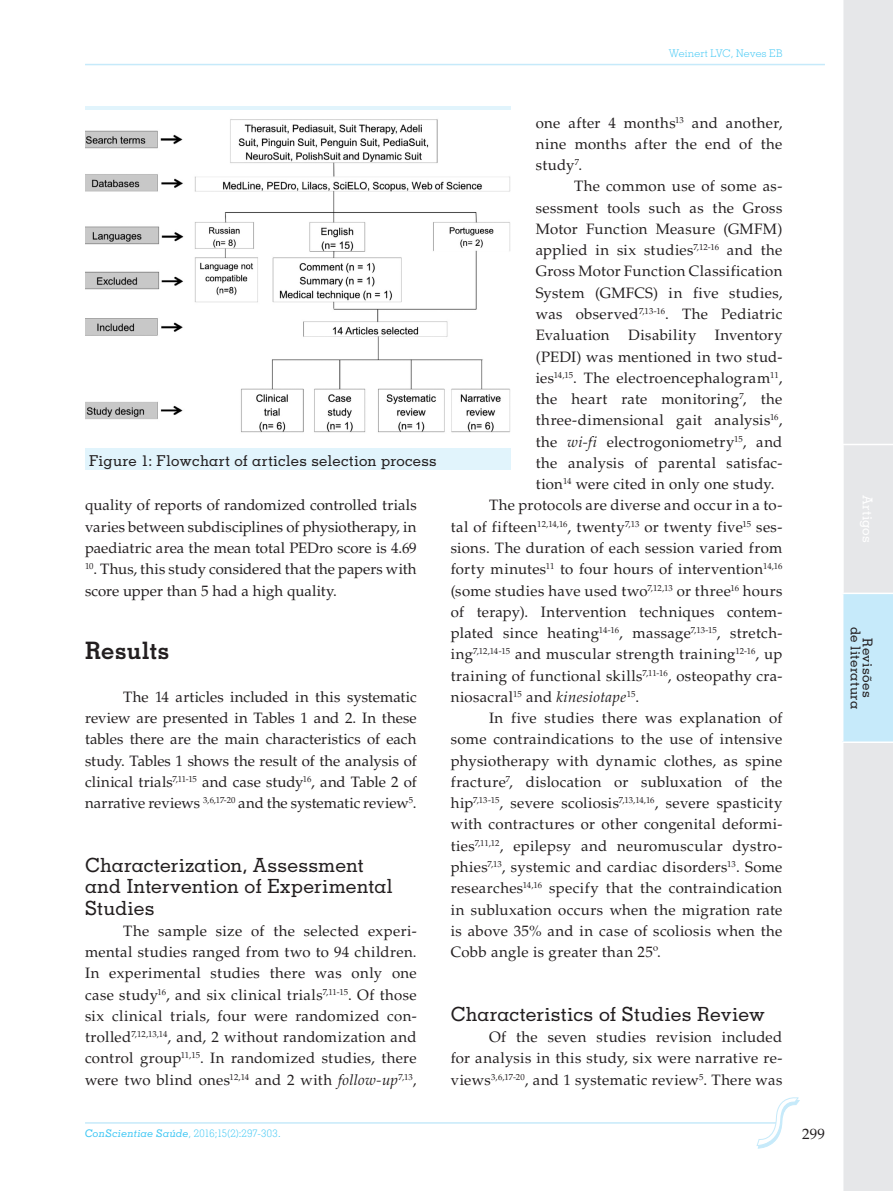
<style>
.page{position:relative;width:893px;height:1191px;background:#fff}
.page>*{position:absolute;margin:0;border:0;box-sizing:border-box;transform-origin:0 0}
.CS_Subtitulo{font:700 24px "Memphis LT Std";letter-spacing:.005em;color:#231f20}
.CS_Subtitulo_2{font:500 19.5px/21.3px "Memphis LT Std";color:#231f20}
.CS_Normal{font:15px/21.3px "Palatino LT Std";letter-spacing:.015em;color:#231f20;text-align:justify}
.CS_Tabela_-_titulo{font:500 15px "Memphis LT Std";letter-spacing:.01em;color:#231f20}
.t1{font:500 13.5px/12px "Memphis LT Std";letter-spacing:.015em;color:#231f20;text-align:center}
.t2{font:500 13.5px "Memphis LT Std";letter-spacing:.02em;color:#fff}
.CS_z_Infs_Pags{font:300 10.5px "Memphis LT Std";letter-spacing:.025em;color:#40c7f4}
.CS_z_Infs_Pags-2{font:300 10.5px "Memphis LT Std";letter-spacing:.005em;color:#40c7f4}
.s1{font-style:italic}
.s2{font-weight:500;font-style:italic}
</style>
<div class="page">
<hr style="left:85px;top:64px;width:740px;height:1px;background:#c6eafa">
<hr style="left:85px;top:1122px;width:693px;height:1px;background:#c6eafa">
<svg style="left:757px;top:1097px;width:42px;height:51px"></svg>
<div style="left:843px;top:0;width:50px;height:1191px;background:#e6e7e9"></div>
<div style="left:843px;top:593px;width:50px;height:149px;background:#c6eafa"></div>
<hr style="left:842px;top:444px;width:51px;height:1px;background:#fff">
<hr style="left:842px;top:592px;width:51px;height:2px;background:#fff">
<hr style="left:842px;top:741px;width:51px;height:2px;background:#fff">
<div style="left:85px;top:106px;width:425px;height:364px;background:#e1f4fc"></div>
<img style="left:85px;top:111px;width:425px;height:337px">
<p class="CS_z_Infs_Pags-2" style="left:669px;top:47px;width:115px">Weinert LVC, Neves EB</p>
<p class="CS_Tabela_-_titulo" style="left:89px;top:451px;width:349px">Figure 1: Flowchart of articles selection process</p>
<p class="CS_Normal" style="left:85px;top:495px;width:333px">quality of reports of randomized controlled trials varies between subdisciplines of physiotherapy, in paediatric area the mean total PEDro score is 4.69</p>
<p class="CS_Normal" style="left:85px;top:559px;width:333px"><sup>10</sup>. Thus, this study considered that the papers with score upper than 5 had a high quality.</p>
<p class="CS_Subtitulo" style="left:85px;top:635px;width:86px">Results</p>
<p class="CS_Normal" style="left:85px;top:686px;width:333px;text-indent:38px">The 14 articles included in this systematic review are presented in Tables 1 and 2. In these tables there are the main characteristics of each study. Tables 1 shows the result of the analysis of clinical trials<sup>7,11-15</sup> and case study<sup>16</sup>, and Table 2 of narrative reviews <sup>3,6,17-20</sup> and the systematic review<sup>5</sup>.</p>
<p class="CS_Subtitulo_2" style="left:85px;top:854px;width:310px">Characterization, Assessment and Intervention of Experimental<br>Studies</p>
<p class="CS_Normal" style="left:85px;top:920px;width:333px;text-indent:38px">The sample size of the selected experi&shy;mental studies ranged from two to 94 children.<br>In experimental studies there was only one case study<sup>16</sup>, and six clinical trials<sup>7,11-15</sup>. Of those six clinical trials, four were randomized con&shy;trolled<sup>7,12,13,14</sup>, and, 2 without randomization and control group<sup>11,15</sup>. In randomized studies, there were two blind ones<sup>12,14</sup> and 2 with <span class="s1">follow-up</span><sup>7,13</sup>,</p>
<p class="CS_Normal" style="left:536px;top:112px;width:248px">one after 4 months<sup>13</sup> and another, nine months after the end of the study<sup>7</sup>.</p>
<p class="CS_Normal" style="left:536px;top:176px;width:248px;text-indent:38px">The common use of some as&shy;sessment tools such as the Gross Motor Function Measure (GMFM) applied in six studies<sup>7,12-16</sup> and the Gross Motor Function Classification System (GMFCS) in five studies, was observed<sup>7,13-16</sup>. The Pediatric Evaluation Disability Inventory (PEDI) was mentioned in two stud&shy;ies<sup>14,15</sup>. The electroencephalogram<sup>11</sup>, the heart rate monitoring<sup>7</sup>, the three-dimensional gait analysis<sup>16</sup>, the <span class="s1">wi-fi</span> electrogoniometry<sup>15</sup>, and the analysis of parental satisfac&shy;tion<sup>14</sup> were cited in only one study.</p>
<p class="CS_Normal" style="left:451px;top:495px;width:333px;text-indent:38px">The protocols are diverse and occur in a to&shy;tal of fifteen<sup>12,14,16</sup>, twenty<sup>7,13</sup> or twenty five<sup>15</sup> ses&shy;sions. The duration of each session varied from forty minutes<sup>11</sup> to four hours of intervention<sup>14,16 </sup>(some studies have used two<sup>7,12,13</sup> or three<sup>16</sup> hours of terapy). Intervention techniques contem&shy;plated since heating<sup>14-16</sup>, massage<sup>7,13-15</sup>, stretch&shy;ing<sup>7,12,14-15</sup> and muscular strength training<sup>12-16</sup>, up training of functional skills<sup>7,11-16</sup>, osteopathy cra&shy;niosacral<sup>15</sup> and <span class="s1">kinesiotape</span><sup>15</sup>.</p>
<p class="CS_Normal" style="left:451px;top:707px;width:333px;text-indent:38px">In five studies there was explanation of some contraindications to the use of intensive physiotherapy with dynamic clothes, as spine fracture<sup>7</sup>, dislocation or subluxation of the hip<sup>7,13-15</sup>, severe scoliosis<sup>7,13,14,16</sup>, severe spasticity with contractures or other congenital deformi&shy;ties<sup>7,11,12</sup>, epilepsy and neuromuscular dystro&shy;phies<sup>7,13</sup>, systemic and cardiac disorders<sup>13</sup>. Some researches<sup>14,16</sup> specify that the contraindication in subluxation occurs when the migration rate is above 35% and in case of scoliosis when the Cobb angle is greater than 25º.</p>
<p class="CS_Subtitulo_2" style="left:451px;top:1003px;width:316px">Characteristics of Studies Review</p>
<p class="CS_Normal" style="left:451px;top:1026px;width:333px;text-indent:38px">Of the seven studies revision included for analysis in this study, six were narrative re&shy;views<sup>3,6,17-20</sup>, and 1 systematic review<sup>5</sup>. There was</p>
<p class="CS_z_Infs_Pags" style="left:85px;top:1127px;width:197px"><span class="s2">ConScientiae Saúde</span>, 2016;15(2):297-303.</p>
<p class="CS_Normal" style="left:802px;top:1123px;width:24px">299</p>
<p class="t2" style="left:876px;top:495px;width:50px;rotate:90deg">Artigos</p>
<p class="t1" style="left:874px;top:626px;width:84px;rotate:90deg">Revisões<br>de literatura</p>
</div>
